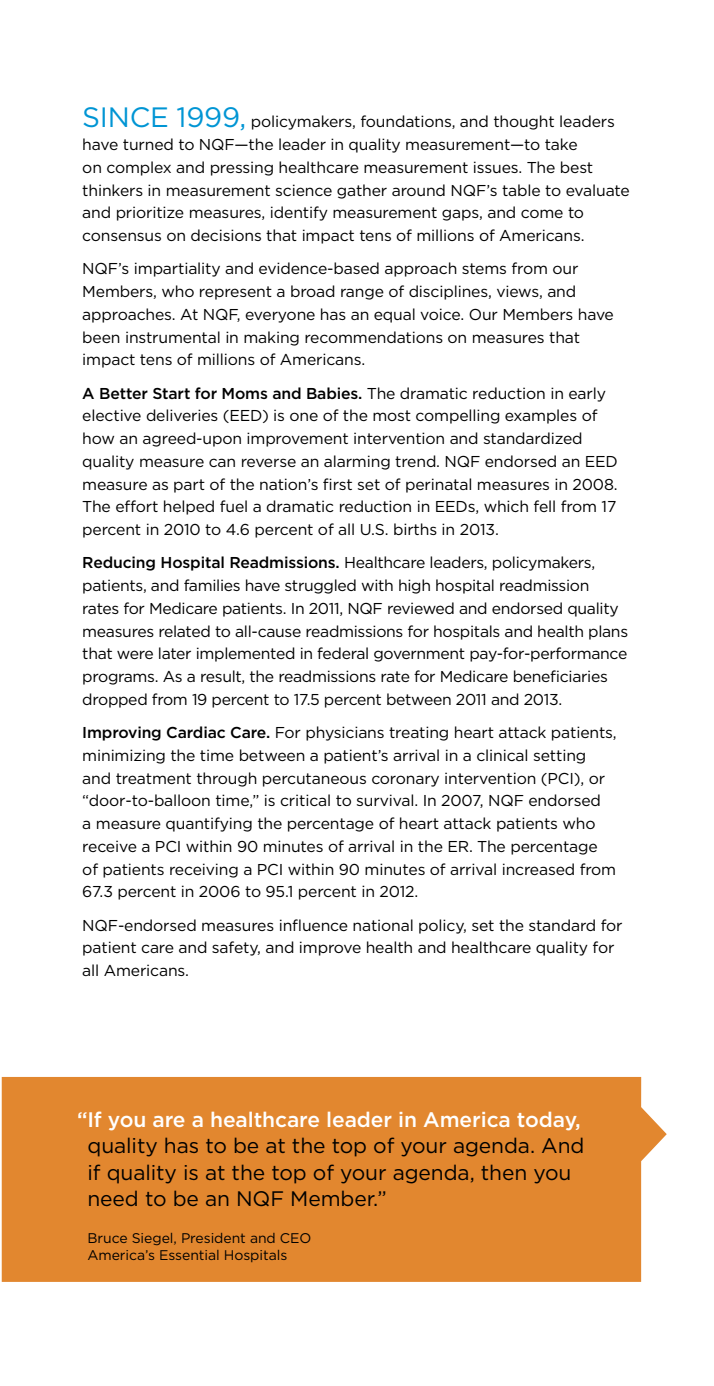
<style>
.page{position:relative;width:714px;height:1386px;background:#fff}
.page>*{position:absolute;margin:0;border:0;box-sizing:border-box;transform-origin:0 0}
.Callout-Quote{font:21px/26.2px "Gotham";letter-spacing:-.005em;color:#000}
.Text-body_copy{font:15.75px/22.8px "Gotham";letter-spacing:-.01em;color:#000}
.Name_w-indent{font:14px/17.5px "Gotham";letter-spacing:-.005em;color:#000}
.s1{font-size:28px;color:#0095d4}
.s2{font-weight:500}
.s3{font-weight:500;color:#fff}
</style>
<div class="page">
<div style="left:2px;top:1077px;width:665px;height:205px;background:#e2872f"></div>
<p class="Text-body_copy" style="left:82px;top:110px;width:549px"><span class="s1">SINCE 1999,</span> policymakers, foundations, and thought leaders have turned to NQF—the leader in quality measurement—to take<br>on complex and pressing healthcare measurement issues. The best thinkers in measurement science gather around NQF’s table to evaluate and prioritize measures, identify measurement gaps, and come to consensus on decisions that impact tens of millions of Americans.</p>
<p class="Text-body_copy" style="left:82px;top:257px;width:533px">NQF’s impartiality and evidence-based approach stems from our Members, who represent a broad range of disciplines, views, and approaches. At NQF, everyone has an equal voice. Our Members have been instrumental in making recommendations on measures that impact tens of millions of Americans.</p>
<p class="Text-body_copy" style="left:82px;top:381px;width:537px"><span class="s2">A Better Start for Moms and Babies.</span> The dramatic reduction in early elective deliveries (EED) is one of the most compelling examples of how an agreed-upon improvement intervention and standardized quality measure can reverse an alarming trend. NQF endorsed an EED measure as part of the nation’s first set of perinatal measures in 2008.<br>The effort helped fuel a dramatic reduction in EEDs, which fell from 17 percent in 2010 to 4.6 percent of all U.S. births in 2013.</p>
<p class="Text-body_copy" style="left:82px;top:551px;width:547px"><span class="s2">Reducing Hospital Readmissions.</span> Healthcare leaders, policymakers, patients, and families have struggled with high hospital readmission rates for Medicare patients. In 2011, NQF reviewed and endorsed quality measures related to all-cause readmissions for hospitals and health plans that were later implemented in federal government pay-for-performance programs. As a result, the readmissions rate for Medicare beneficiaries dropped from 19 percent to 17.5 percent between 2011 and 2013.</p>
<p class="Text-body_copy" style="left:82px;top:721px;width:536px"><span class="s2">Improving Cardiac Care.</span> For physicians treating heart attack patients, minimizing the time between a patient’s arrival in a clinical setting and treatment through percutaneous coronary intervention (PCI), or “door-to-balloon time,” is critical to survival. In 2007, NQF endorsed<br>a measure quantifying the percentage of heart attack patients who receive a PCI within 90 minutes of arrival in the ER. The percentage of patients receiving a PCI within 90 minutes of arrival increased from 67.3 percent in 2006 to 95.1 percent in 2012.</p>
<p class="Text-body_copy" style="left:82px;top:913px;width:542px">NQF-endorsed measures influence national policy, set the standard for patient care and safety, and improve health and healthcare quality for all Americans.</p>
<p class="Callout-Quote" style="left:88px;top:1106px;width:499px;text-indent:-10px"><span class="s3">“If you are a healthcare leader in America today, </span>quality has to be at the top of your agenda. And if quality is at the top of your agenda, then you need to be an NQF Member.”</p>
<p class="Name_w-indent" style="left:88px;top:1229px;width:225px">Bruce Siegel, President and CEO<br>America’s Essential Hospitals</p>
</div>
